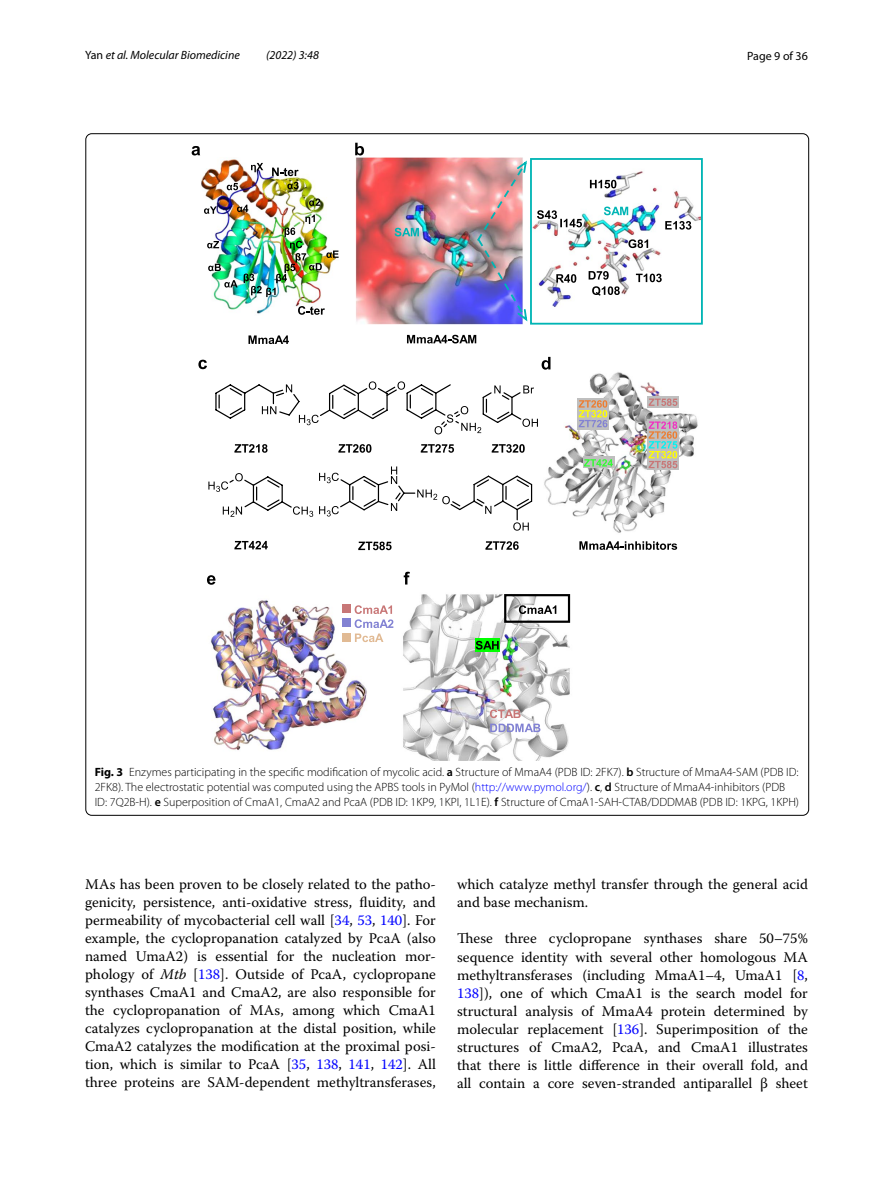
<style>
.page{position:relative;width:893px;height:1187px;background:#fff}
.page>*{position:absolute;margin:0;border:0;box-sizing:border-box;transform-origin:0 0}
.t1{font:14.7px/18px "Warnock Pro";color:#000;text-align:justify}
.t2{font:300 12px/15px "Myriad Pro";color:#000}
.t3{font:italic 12px "Myriad Pro";color:#000}
.t4{font:12px "Myriad Pro";color:#000}
.s1{font-style:normal}
.s2{font-weight:700}
.s3{font-weight:600}
.s4{color:#00f}
.s5{font-style:italic}
</style>
<div class="page">
<img style="left:201px;top:157px;width:501px;height:603px">
<svg style="left:272px;top:168px;width:27px;height:8px"></svg>
<svg style="left:298px;top:306px;width:27px;height:9px"></svg>
<svg style="left:251px;top:163px;width:12px;height:9px"></svg>
<svg style="left:287px;top:182px;width:12px;height:7px"></svg>
<svg style="left:227px;top:183px;width:11px;height:7px"></svg>
<svg style="left:192px;top:146px;width:8px;height:9px"></svg>
<svg style="left:355px;top:143px;width:9px;height:12px"></svg>
<svg style="left:590px;top:180px;width:26px;height:8px"></svg>
<svg style="left:537px;top:210px;width:45px;height:17px"></svg>
<svg style="left:556px;top:274px;width:20px;height:9px"></svg>
<svg style="left:589px;top:271px;width:20px;height:9px"></svg>
<svg style="left:592px;top:286px;width:28px;height:10px"></svg>
<svg style="left:628px;top:239px;width:20px;height:9px"></svg>
<svg style="left:636px;top:273px;width:26px;height:9px"></svg>
<svg style="left:665px;top:221px;width:26px;height:9px"></svg>
<svg style="left:395px;top:228px;width:24px;height:8px"></svg>
<svg style="left:604px;top:206px;width:24px;height:9px"></svg>
<div style="left:530px;top:158px;width:173px;height:166px;border:2px solid #00b5b5"></div>
<img style="left:477px;top:160px;width:50px;height:161px">
<img style="left:204px;top:198px;width:135px;height:99px">
<svg style="left:207px;top:575px;width:9px;height:9px"></svg>
<div style="left:342px;top:604px;width:9px;height:8px;background:#c87777"></div>
<div style="left:342px;top:618px;width:9px;height:8px;background:#8282d3"></div>
<div style="left:342px;top:632px;width:9px;height:9px;background:#e1ba94"></div>
<svg style="left:355px;top:605px;width:38px;height:37px"></svg>
<svg style="left:404px;top:571px;width:6px;height:13px"></svg>
<svg style="left:475px;top:638px;width:24px;height:14px"></svg>
<svg style="left:476px;top:640px;width:23px;height:9px"></svg>
<div style="left:504px;top:594px;width:66px;height:28px;border:2px solid #000"></div>
<svg style="left:519px;top:605px;width:37px;height:9px"></svg>
<svg style="left:490px;top:709px;width:50px;height:23px"></svg>
<svg style="left:208px;top:381px;width:330px;height:149px"></svg>
<svg style="left:234px;top:541px;width:34px;height:8px"></svg>
<svg style="left:358px;top:541px;width:34px;height:9px"></svg>
<svg style="left:485px;top:541px;width:34px;height:9px"></svg>
<svg style="left:198px;top:359px;width:9px;height:10px"></svg>
<svg style="left:248px;top:335px;width:41px;height:9px"></svg>
<svg style="left:407px;top:335px;width:69px;height:8px"></svg>
<svg style="left:542px;top:357px;width:8px;height:12px"></svg>
<svg style="left:583px;top:457px;width:31px;height:11px"></svg>
<svg style="left:584px;top:459px;width:29px;height:7px"></svg>
<svg style="left:647px;top:419px;width:32px;height:51px"></svg>
<svg style="left:649px;top:421px;width:28px;height:47px"></svg>
<svg style="left:577px;top:398px;width:32px;height:32px"></svg>
<svg style="left:579px;top:400px;width:28px;height:27px"></svg>
<div style="left:647px;top:396px;width:32px;height:11px;background:#bfbfbf"></div>
<svg style="left:649px;top:398px;width:28px;height:8px"></svg>
<svg style="left:579px;top:541px;width:98px;height:9px"></svg>
<p class="t3" style="left:85px;top:48px;width:156px"><span class="s1">Yan</span> et al. Molecular Biomedicine</p>
<p class="t3" style="left:266px;top:48px;width:54px">(2022) 3:48</p>
<p class="t4" style="left:747px;top:48px;width:62px">Page 9 of 36</p>
<p class="t2" style="left:95px;top:764px;width:706px"><span class="s2">Fig. 3</span> Enzymes participating in the specific modification of mycolic acid. <span class="s3">a</span> Structure of MmaA4 (PDB ID: 2FK7). <span class="s3">b</span> Structure of MmaA4-SAM (PDB ID:<br>2FK8). The electrostatic potential was computed using the APBS tools in PyMol (<span class="s4">http://www.pymol.org/</span>). <span class="s3">c</span>, <span class="s3">d</span> Structure of MmaA4-inhibitors (PDB<br>ID: 7Q2B-H). <span class="s3">e</span> Superposition of CmaA1, CmaA2 and PcaA (PDB ID: 1KP9, 1KPI, 1L1E). <span class="s3">f</span> Structure of CmaA1-SAH-CTAB/DDDMAB (PDB ID: 1KPG, 1KPH)</p>
<p class="t1" style="left:85px;top:874px;width:352px">MAs has been proven to be closely related to the patho&shy;genicity, persistence, anti-oxidative stress, fluidity, and permeability of mycobacterial cell wall [<span class="s4">34</span>, <span class="s4">53</span>, <span class="s4">140</span>]. For example, the cyclopropanation catalyzed by PcaA (also named UmaA2) is essential for the nucleation mor&shy;phology of <span class="s5">Mtb</span> [<span class="s4">138</span>]. Outside of PcaA, cyclopropane synthases CmaA1 and CmaA2, are also responsible for the cyclopropanation of MAs, among which CmaA1 catalyzes cyclopropanation at the distal position, while CmaA2 catalyzes the modification at the proximal posi&shy;tion, which is similar to PcaA [<span class="s4">35</span>, <span class="s4">138</span>, <span class="s4">141</span>, <span class="s4">142</span>]. All three proteins are SAM-dependent methyltransferases,</p>
<p class="t1" style="left:457px;top:874px;width:352px">which catalyze methyl transfer through the general acid and base mechanism.</p>
<p class="t1" style="left:457px;top:929px;width:352px">These three cyclopropane synthases share 50–75% sequence identity with several other homologous MA methyltransferases (including MmaA1–4, UmaA1 [<span class="s4">8</span>, <span class="s4">138</span>]), one of which CmaA1 is the search model for structural analysis of MmaA4 protein determined by molecular replacement [<span class="s4">136</span>]. Superimposition of the structures of CmaA2, PcaA, and CmaA1 illustrates that there is little difference in their overall fold, and all contain a core seven-stranded antiparallel β sheet</p>
</div>
